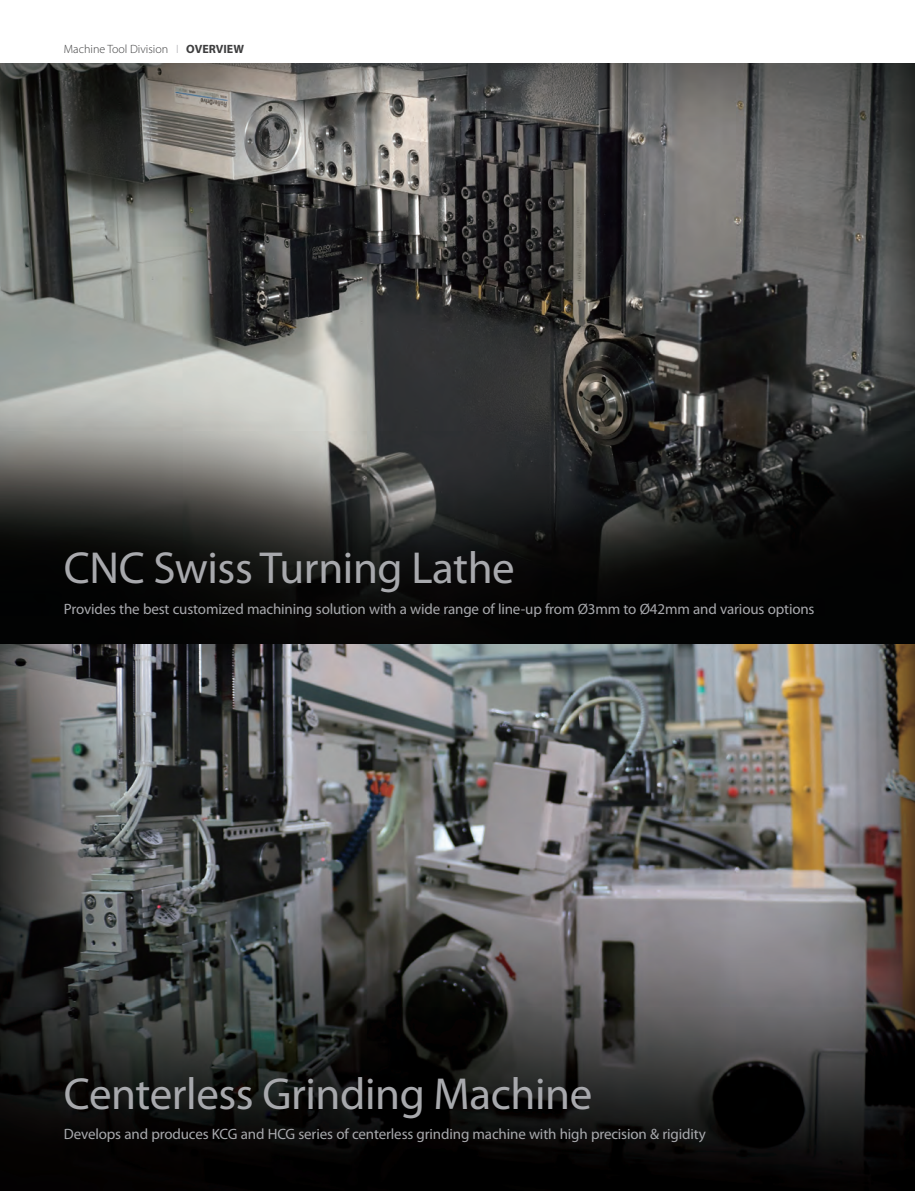
<style>
.page{position:relative;width:915px;height:1191px;background:#fff}
.page>*{position:absolute;margin:0;border:0;box-sizing:border-box;transform-origin:0 0}
.t1{font:45px "Myriad Pro";letter-spacing:-.01em;color:#a8a9ad}
.내용_45HL_8pt{font:15px "Myriad Pro";letter-spacing:-.01em;color:#a8a9ad}
.t2{font:300 12px "Myriad Pro";color:#3e3e3f}
.s1{color:#a8a9ad}
.s2{font-weight:700}
</style>
<div class="page">
<img style="left:0;top:643px;width:914px;height:548px">
<img style="left:0;top:64px;width:914px;height:579px">
<p class="t2" style="left:64px;top:43px;width:182px">Machine Tool Division <span class="s1">I</span> <span class="s2">OVERVIEW</span></p>
<p class="t1" style="left:64px;top:540px;width:452px">CNC Swiss Turning Lathe</p>
<p class="내용_45HL_8pt" style="left:64px;top:599px;width:752px">Provides the best customized machining solution with a wide range of line-up from Ø3mm to Ø42mm and various options</p>
<p class="t1" style="left:64px;top:1065px;width:530px">Centerless Grinding Machine</p>
<p class="내용_45HL_8pt" style="left:64px;top:1124px;width:643px">Develops and produces KCG and HCG series of centerless grinding machine with high precision &amp; rigidity</p>
</div>
